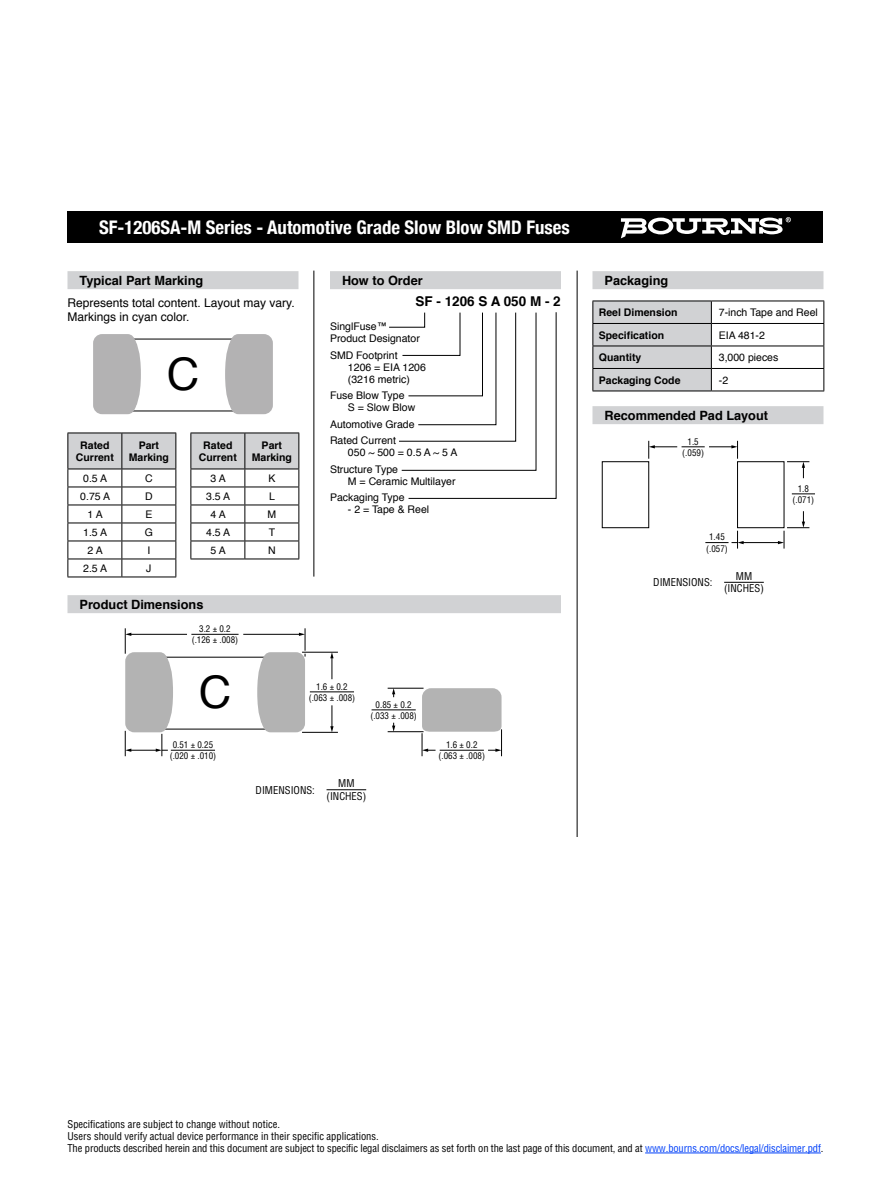
<style>
.page{position:relative;width:891px;height:1188px;background:#fff}
.page>*{position:absolute;margin:0;border:0;box-sizing:border-box;transform-origin:0 0}
.t1{font:45px "Helvetica";color:#000}
.t2{font:700 condensed 18.75px "Helvetica Neue";color:#fff}
.t3{font:700 13.5px "Helvetica";color:#000}
.t4{font:700 12.75px "Helvetica";color:#000}
.t5{font:12px/13.5px "Helvetica";color:#000}
.t6{font:condensed 10.5px/12px "Helvetica";color:#000;text-align:center}
.t7{font:10.5px/12px "Helvetica";color:#000}
.t8{font:700 10.5px/12.6px "Helvetica";color:#000;text-align:center}
.t9{font:condensed 9px/11.2px "Helvetica";color:#000;text-align:center}
.s1{color:#0040f9}
</style>
<div class="page">
<div style="left:68px;top:212px;width:756px;height:31px;background:#000"></div>
<svg style="left:621px;top:217px;width:170px;height:21px"></svg>
<div style="left:68px;top:271px;width:230px;height:18px;background:#d1d2d4"></div>
<svg style="left:93px;top:334px;width:48px;height:80px;background:#b7b6b7"></svg>
<svg style="left:225px;top:334px;width:48px;height:80px;background:#b7b6b7"></svg>
<svg style="left:68px;top:433px;width:231px;height:144px"></svg>
<hr style="left:190px;top:559px;width:55px;height:1px;background:#000">
<hr style="left:245px;top:559px;width:54px;height:1px;background:#000">
<hr style="left:68px;top:577px;width:54px;height:1px;background:#000">
<hr style="left:122px;top:577px;width:54px;height:1px;background:#000">
<hr style="left:314px;top:271px;width:1px;height:306px;background:#000">
<hr style="left:577px;top:271px;width:1px;height:566px;background:#000">
<div style="left:330px;top:271px;width:231px;height:18px;background:#d1d2d4"></div>
<svg style="left:389px;top:312px;width:168px;height:187px"></svg>
<div style="left:592px;top:271px;width:232px;height:18px;background:#d1d2d4"></div>
<hr style="left:711px;top:301px;width:113px;height:1px;background:#000">
<hr style="left:711px;top:323px;width:113px;height:1px;background:#000">
<hr style="left:711px;top:346px;width:113px;height:1px;background:#000">
<svg style="left:592px;top:301px;width:120px;height:90px;background:#c7c8ca"></svg>
<svg style="left:824px;top:301px;width:1px;height:90px"></svg>
<hr style="left:592px;top:368px;width:119px;height:1px;background:#000">
<hr style="left:711px;top:368px;width:113px;height:1px;background:#000">
<hr style="left:592px;top:391px;width:119px;height:1px;background:#000">
<hr style="left:711px;top:391px;width:113px;height:1px;background:#000">
<hr style="left:645px;top:1153px;width:176px;height:1px;background:#0040f9">
<div style="left:68px;top:595px;width:493px;height:18px;background:#d1d2d4"></div>
<hr style="left:302px;top:652px;width:36px;height:1px;background:#000">
<hr style="left:388px;top:688px;width:36px;height:1px;background:#000">
<hr style="left:388px;top:731px;width:36px;height:1px;background:#000">
<hr style="left:302px;top:732px;width:36px;height:1px;background:#000">
<hr style="left:191px;top:634px;width:48px;height:1px;background:#000">
<hr style="left:130px;top:634px;width:57px;height:1px;background:#000">
<hr style="left:243px;top:634px;width:57px;height:1px;background:#000">
<svg style="left:257px;top:628px;width:49px;height:104px"></svg>
<svg style="left:330px;top:652px;width:4px;height:27px"></svg>
<svg style="left:330px;top:705px;width:4px;height:27px"></svg>
<hr style="left:171px;top:750px;width:44px;height:1px;background:#000">
<hr style="left:310px;top:692px;width:44px;height:1px;background:#000">
<svg style="left:392px;top:688px;width:3px;height:9px"></svg>
<svg style="left:392px;top:723px;width:3px;height:9px"></svg>
<svg style="left:422px;top:688px;width:80px;height:68px"></svg>
<hr style="left:372px;top:710px;width:44px;height:1px;background:#000">
<hr style="left:440px;top:750px;width:44px;height:1px;background:#000">
<svg style="left:125px;top:628px;width:48px;height:128px"></svg>
<hr style="left:327px;top:789px;width:39px;height:1px;background:#000">
<div style="left:592px;top:406px;width:232px;height:18px;background:#d1d2d4"></div>
<div style="left:602px;top:461px;width:47px;height:67px;border:1px solid #000"></div>
<div style="left:737px;top:461px;width:47px;height:67px;border:1px solid #000"></div>
<svg style="left:792px;top:494px;width:23px;height:1px"></svg>
<hr style="left:743px;top:542px;width:36px;height:1px;background:#000">
<svg style="left:648px;top:441px;width:90px;height:18px"></svg>
<svg style="left:787px;top:461px;width:22px;height:17px"></svg>
<svg style="left:778px;top:511px;width:31px;height:38px"></svg>
<svg style="left:705px;top:531px;width:39px;height:18px"></svg>
<hr style="left:724px;top:582px;width:40px;height:1px;background:#000">
<h2 class="t2" style="left:99px;top:212px;width:472px">SF-1206SA-M Series - Automotive Grade Slow Blow SMD Fuses</h2>
<p class="t4" style="left:80px;top:270px;width:125px">Typical Part Marking</p>
<p class="t5" style="left:68px;top:297px;width:229px">Represents total content. Layout may vary.<br>Markings in cyan color.</p>
<h1 class="t1" style="left:167px;top:340px;width:34px">C</h1>
<p class="t8" style="left:76px;top:439px;width:39px">Rated<br>Current</p>
<p class="t8" style="left:129px;top:439px;width:42px">Part<br>Marking</p>
<p class="t8" style="left:199px;top:439px;width:39px">Rated<br>Current</p>
<p class="t8" style="left:252px;top:439px;width:42px">Part<br>Marking</p>
<p class="t7" style="left:83px;top:473px;width:25px">0.5 A</p>
<p class="t7" style="left:145px;top:473px;width:9px">C</p>
<p class="t7" style="left:211px;top:473px;width:17px">3 A</p>
<p class="t7" style="left:268px;top:473px;width:9px">K</p>
<p class="t7" style="left:80px;top:491px;width:31px">0.75 A</p>
<p class="t7" style="left:145px;top:491px;width:9px">D</p>
<p class="t7" style="left:206px;top:491px;width:25px">3.5 A</p>
<p class="t7" style="left:269px;top:491px;width:7px">L</p>
<p class="t7" style="left:88px;top:509px;width:17px">1 A</p>
<p class="t7" style="left:145px;top:509px;width:9px">E</p>
<p class="t7" style="left:211px;top:509px;width:17px">4 A</p>
<p class="t7" style="left:268px;top:509px;width:10px">M</p>
<p class="t7" style="left:83px;top:527px;width:25px">1.5 A</p>
<p class="t7" style="left:145px;top:527px;width:10px">G</p>
<p class="t7" style="left:206px;top:527px;width:25px">4.5 A</p>
<p class="t7" style="left:269px;top:527px;width:8px">T</p>
<p class="t7" style="left:88px;top:545px;width:17px">2 A</p>
<p class="t7" style="left:147px;top:545px;width:4px">I</p>
<p class="t7" style="left:211px;top:545px;width:17px">5 A</p>
<p class="t7" style="left:268px;top:545px;width:9px">N</p>
<p class="t7" style="left:83px;top:563px;width:25px">2.5 A</p>
<p class="t7" style="left:146px;top:563px;width:7px">J</p>
<p class="t4" style="left:80px;top:594px;width:125px">Product Dimensions</p>
<p class="t9" style="left:192px;top:623px;width:48px">3.2 ± 0.2 (.126 ± .008)</p>
<h1 class="t1" style="left:199px;top:658px;width:34px">C</h1>
<p class="t9" style="left:170px;top:739px;width:48px">0.51 ± 0.25 (.020 ± .010)</p>
<p class="t4" style="left:342px;top:270px;width:82px">How to Order</p>
<p class="t3" style="left:415px;top:291px;width:147px">SF - 1206 S A 050 M - 2</p>
<p class="t7" style="left:330px;top:321px;width:91px">SinglFuse™<br>Product Designator</p>
<p class="t7" style="left:348px;top:349px;width:79px;text-indent:-18px">SMD Footprint<br>1206 = EIA 1206 (3216 metric)</p>
<p class="t7" style="left:348px;top:390px;width:69px;text-indent:-18px">Fuse Blow Type<br>S = Slow Blow</p>
<p class="t7" style="left:330px;top:416px;width:86px;line-height:16.5px">Automotive Grade<br>Rated Current</p>
<p class="t7" style="left:330px;top:445px;width:129px;line-height:16.5px;text-indent:18px">050 ~ 500 = 0.5 A ~ 5 A<br>Structure Type</p>
<p class="t7" style="left:330px;top:473px;width:127px;line-height:16.5px;text-indent:18px">M = Ceramic Multilayer<br>Packaging Type</p>
<p class="t7" style="left:348px;top:504px;width:83px">- 2 = Tape &amp; Reel</p>
<p class="t9" style="left:309px;top:681px;width:48px">1.6 ± 0.2 (.063 ± .008)</p>
<p class="t9" style="left:370px;top:699px;width:48px">0.85 ± 0.2 (.033 ± .008)</p>
<p class="t9" style="left:439px;top:739px;width:48px">1.6 ± 0.2 (.063 ± .008)</p>
<p class="t6" style="left:256px;top:784px;width:61px">DIMENSIONS:</p>
<p class="t6" style="left:327px;top:777px;width:41px;line-height:12.6px">MM (INCHES)</p>
<p class="t4" style="left:604px;top:270px;width:65px">Packaging</p>
<p class="t8" style="left:599px;top:306px;width:80px">Reel Dimension</p>
<p class="t7" style="left:719px;top:307px;width:101px">7-inch Tape and Reel</p>
<p class="t8" style="left:599px;top:329px;width:67px">Specification</p>
<p class="t7" style="left:719px;top:329px;width:48px">EIA 481-2</p>
<p class="t8" style="left:599px;top:351px;width:44px">Quantity</p>
<p class="t7" style="left:719px;top:352px;width:61px">3,000 pieces</p>
<p class="t8" style="left:599px;top:374px;width:83px">Packaging Code</p>
<p class="t7" style="left:719px;top:374px;width:11px">-2</p>
<p class="t4" style="left:604px;top:405px;width:165px">Recommended Pad Layout</p>
<p class="t9" style="left:682px;top:436px;width:23px">1.5 (.059)</p>
<p class="t9" style="left:706px;top:531px;width:23px">1.45 (.057)</p>
<p class="t6" style="left:653px;top:576px;width:61px">DIMENSIONS:</p>
<p class="t6" style="left:724px;top:570px;width:41px;line-height:12.6px">MM (INCHES)</p>
<p class="t9" style="left:793px;top:483px;width:23px">1.8 (.071)</p>
<p class="t6" style="left:68px;top:1118px;width:757px;text-align:left">Specifications are subject to change without notice.<br>Users should verify actual device performance in their specific applications.<br>The products described herein and this document are subject to specific legal disclaimers as set forth on the last page of this document, and at <span class="s1">www.bourns.com/docs/legal/disclaimer.pdf</span>.</p>
</div>
